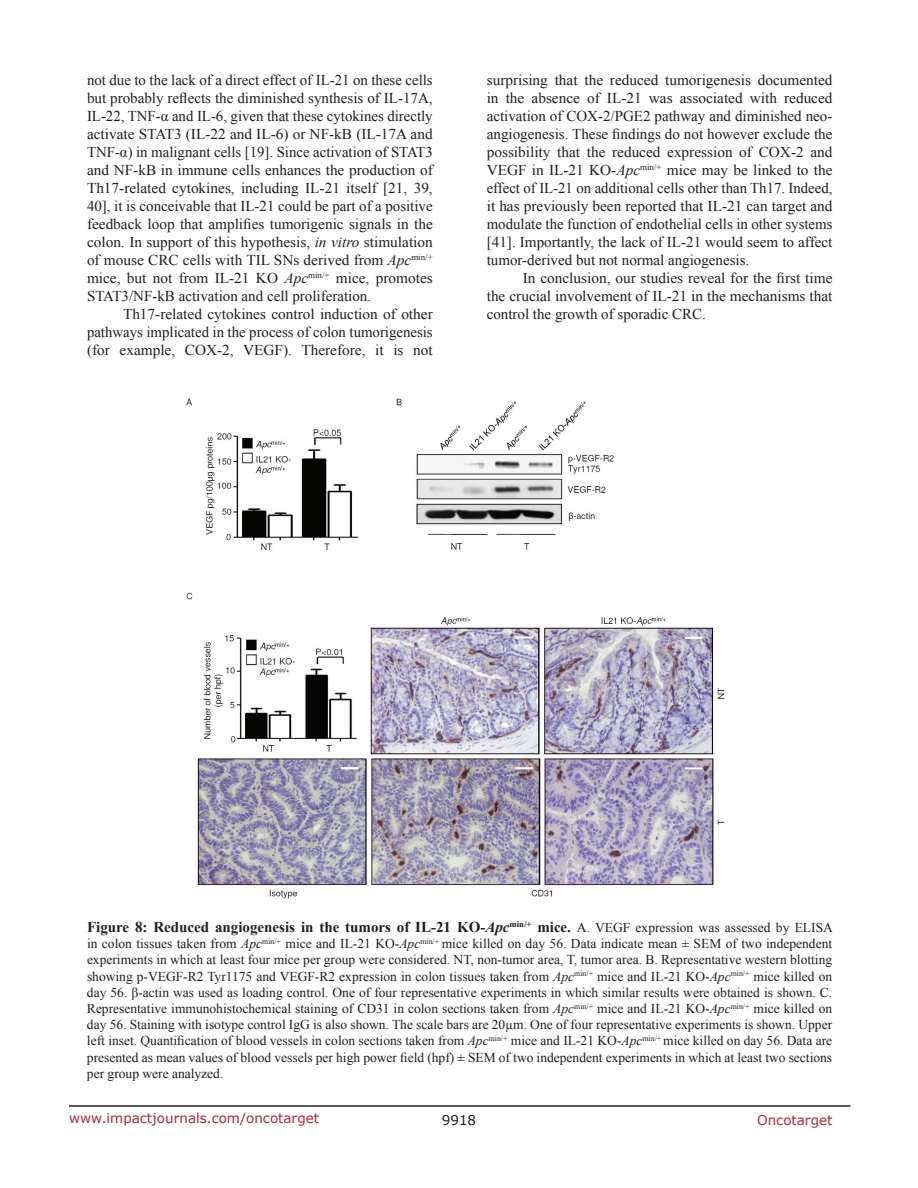
<style>
.page{position:relative;width:918px;height:1188px;background:#fff}
.page>*{position:absolute;margin:0;border:0;box-sizing:border-box;transform-origin:0 0}
.t1{font:15px/18px "Times New Roman";color:#201d20;text-align:justify}
.t2{font:700 15px "Times New Roman";color:#201d20}
.t3{font:13.5px/16.2px "Times New Roman";color:#201d20;text-align:justify}
.t4{font:13.5px "Verdana";color:#ac2830}
.t5{font:13.5px "Verdana";color:#201d20}
.s1{font-style:italic}
.s2{font-weight:400;font-size:13.5px}
</style>
<div class="page">
<hr style="left:69px;top:1105px;width:781px;height:2px;background:#231f20">
<img style="left:186px;top:398px;width:539px;height:501px">
<p class="t1" style="left:87px;top:71px;width:347px">not due to the lack of a direct effect of IL-21 on these cells but probably reflects the diminished synthesis of IL-17A, IL-22, TNF-α and IL-6, given that these cytokines directly activate STAT3 (IL-22 and IL-6) or NF-kB (IL-17A and TNF-α) in malignant cells [19]. Since activation of STAT3 and NF-kB in immune cells enhances the production of Th17-related cytokines, including IL-21 itself [21, 39, 40], it is conceivable that IL-21 could be part of a positive feedback loop that amplifies tumorigenic signals in the colon. In support of this hypothesis, <span class="s1">in vitro</span> stimulation of mouse CRC cells with TIL SNs derived from <span class="s1">Apc</span><sup>min/+ </sup>mice, but not from IL-21 KO <span class="s1">Apc</span><sup>min/+</sup> mice, promotes STAT3/NF-kB activation and cell proliferation.</p>
<p class="t1" style="left:87px;top:305px;width:347px;text-indent:36px">Th17-related cytokines control induction of other pathways implicated in the process of colon tumorigenesis (for example, COX-2, VEGF). Therefore, it is not</p>
<p class="t1" style="left:487px;top:71px;width:347px">surprising that the reduced tumorigenesis documented in the absence of IL-21 was associated with reduced activation of COX-2/PGE2 pathway and diminished neo&shy;angiogenesis. These findings do not however exclude the possibility that the reduced expression of COX-2 and VEGF in IL-21 KO-<span class="s1">Apc</span><sup>min/+</sup> mice may be linked to the effect of IL-21 on additional cells other than Th17. Indeed, it has previously been reported that IL-21 can target and modulate the function of endothelial cells in other systems [41]. Importantly, the lack of IL-21 would seem to affect tumor-derived but not normal angiogenesis.</p>
<p class="t1" style="left:487px;top:269px;width:347px;text-indent:36px">In conclusion, our studies reveal for the first time the crucial involvement of IL-21 in the mechanisms that control the growth of sporadic CRC.</p>
<p class="t2" style="left:87px;top:917px;width:747px">Figure 8: Reduced angiogenesis in the tumors of IL-21 KO-<span class="s1">Apc</span><sup>min/+</sup> mice. <span class="s2">A. VEGF expression was assessed by ELISA</span></p>
<p class="t3" style="left:87px;top:935px;width:747px">in colon tissues taken from <span class="s1">Apc</span><sup>min/+</sup> mice and IL-21 KO-<span class="s1">Apc</span><sup>min/+</sup> mice killed on day 56. Data indicate mean ± SEM of two independent experiments in which at least four mice per group were considered. NT, non-tumor area, T, tumor area. B. Representative western blotting showing p-VEGF-R2 Tyr1175 and VEGF-R2 expression in colon tissues taken from <span class="s1">Apc</span><sup>min/+</sup> mice and IL-21 KO-<span class="s1">Apc</span><sup>min/+</sup> mice killed on day 56. β-actin was used as loading control. One of four representative experiments in which similar results were obtained is shown. C.<br>Representative immunohistochemical staining of CD31 in colon sections taken from <span class="s1">Apc</span><sup>min/+</sup> mice and IL-21 KO-<span class="s1">Apc</span><sup>min/+</sup> mice killed on day 56. Staining with isotype control IgG is also shown. The scale bars are 20µm. One of four representative experiments is shown. Upper left inset. Quantification of blood vessels in colon sections taken from <span class="s1">Apc</span><sup>min/+</sup> mice and IL-21 KO-<span class="s1">Apc</span><sup>min/+</sup> mice killed on day 56. Data are presented as mean values of blood vessels per high power field (hpf) ± SEM of two independent experiments in which at least two sections per group were analyzed.</p>
<p class="t4" style="left:69px;top:1109px;width:252px">www.impactjournals.com/oncotarget</p>
<p class="t5" style="left:442px;top:1111px;width:36px">9918</p>
<p class="t4" style="left:757px;top:1111px;width:77px">Oncotarget</p>
</div>
